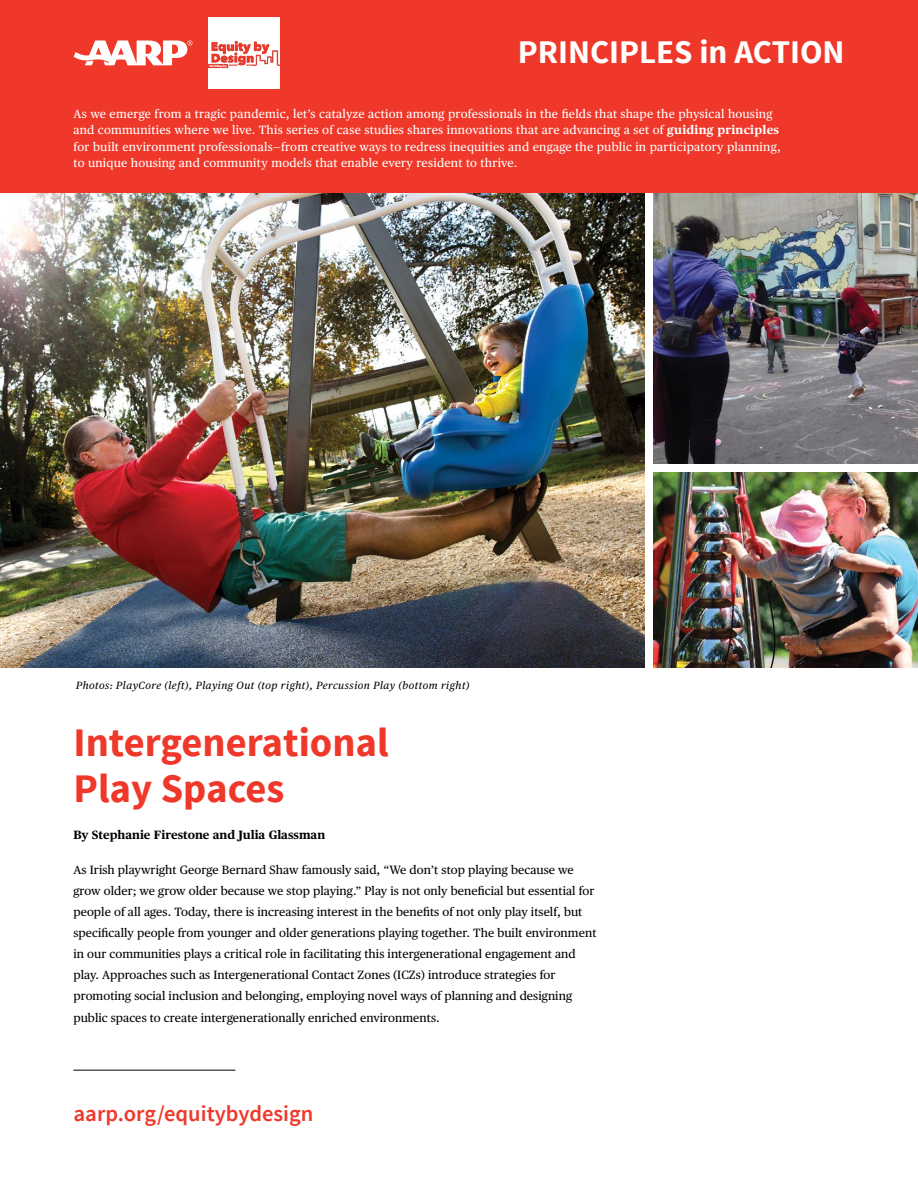
<style>
.page{position:relative;width:918px;height:1188px;background:#fff}
.page>*{position:absolute;margin:0;border:0;box-sizing:border-box;transform-origin:0 0}
.t1{font:700 40.5px/46.5px "Source Sans Pro";color:#ef3829}
.t2{font:700 33px "Source Sans Pro";color:#fff}
.t3{font:600 22.5px "Source Sans Pro";color:#ef3829}
.t4{font:12px/21px "Publico Text";letter-spacing:.005em;color:#000}
.t5{font:12px/16.5px "Publico Text";letter-spacing:.02em;color:#fff}
.t6{font:700 12px "Publico Text";color:#000}
.t7{font:italic 10.5px "Publico Text";letter-spacing:.05em;color:#000}
.s1{font-weight:700}
</style>
<div class="page">
<img style="left:654px;top:192px;width:264px;height:272px">
<img style="left:0;top:192px;width:645px;height:475px">
<img style="left:654px;top:472px;width:264px;height:195px">
<div style="left:0;top:0;width:918px;height:192px;background:#ef3829"></div>
<svg style="left:74px;top:40px;width:118px;height:25px"></svg>
<img style="left:209px;top:17px;width:71px;height:71px">
<hr style="left:73px;top:1070px;width:162px;height:1px;background:#000">
<h2 class="t2" style="left:518px;top:31px;width:328px">PRINCIPLES in ACTION</h2>
<p class="t5" style="left:73px;top:104px;width:709px">As we emerge from a tragic pandemic, let’s catalyze action among professionals in the fields that shape the physical housing and communities where we live. This series of case studies shares innovations that are advancing a set of <span class="s1">guiding principles </span>for built environment professionals—from creative ways to redress inequities and engage the public in participatory planning, to unique housing and community models that enable every resident to thrive.</p>
<p class="t7" style="left:76px;top:677px;width:395px">Photos: PlayCore (left), Playing Out (top right), Percussion Play (bottom right)</p>
<h1 class="t1" style="left:73px;top:720px;width:317px">Intergenerational<br>Play Spaces</h1>
<p class="t6" style="left:73px;top:825px;width:253px">By Stephanie Firestone and Julia Glassman</p>
<p class="t4" style="left:73px;top:858px;width:525px">As Irish playwright George Bernard Shaw famously said, “We don’t stop playing because we grow older; we grow older because we stop playing.” Play is not only beneficial but essential for people of all ages. Today, there is increasing interest in the benefits of not only play itself, but specifically people from younger and older generations playing together. The built environment in our communities plays a critical role in facilitating this intergenerational engagement and play. Approaches such as Intergenerational Contact Zones (ICZs) introduce strategies for promoting social inclusion and belonging, employing novel ways of planning and designing</p>
<p class="t4" style="left:73px;top:1007px;width:368px">public spaces to create intergenerationally enriched environments.</p>
<h3 class="t3" style="left:74px;top:1099px;width:241px">aarp.org/equitybydesign</h3>
</div>
